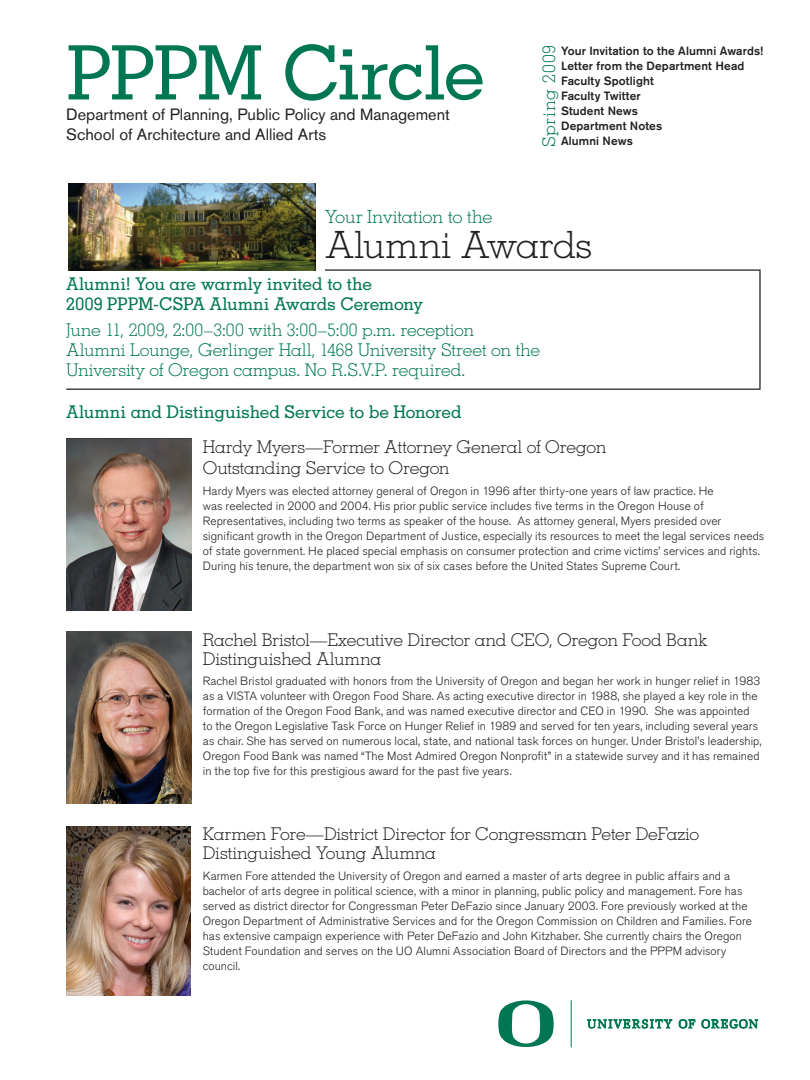
<style>
.page{position:relative;width:810px;height:1080px;background:#fff}
.page>*{position:absolute;margin:0;border:0;box-sizing:border-box;transform-origin:0 0}
.t1{font:500 75px "Memphis";letter-spacing:-.03em;color:#007752}
.t2{font:300 37.5px "Memphis";letter-spacing:-.01em;color:#231f20}
.t3{font:300 18.12px "Memphis";letter-spacing:-.025em;color:#007752}
.Body{font:300 17.5px/19px "Memphis";letter-spacing:-.01em;color:#231f20}
.t4{font:300 17.5px "Memphis";letter-spacing:-.01em;color:#007752}
.t5{font:500 17.5px "Memphis";letter-spacing:-.015em;color:#007752}
.t6{font:300 17.5px "Memphis";letter-spacing:.05em;color:#007752}
.t7{font:16.25px "Akzidenz Grotesk BQ";color:#231f20}
.t8{font:300 11.88px/15px "Akzidenz Grotesk BQ";letter-spacing:.005em;color:#231f20}
.Body-2{font:500 11.88px "Akzidenz Grotesk BQ";letter-spacing:.01em;color:#231f20}
</style>
<div class="page">
<hr style="left:325px;top:269px;width:435px;height:2px;background:#231f20">
<svg style="left:587px;top:1019px;width:85px;height:9px"></svg>
<svg style="left:679px;top:1019px;width:16px;height:9px"></svg>
<svg style="left:702px;top:1019px;width:56px;height:9px"></svg>
<hr style="left:571px;top:1000px;width:1px;height:47px;background:#007752">
<svg style="left:498px;top:1000px;width:56px;height:47px"></svg>
<img style="left:67px;top:439px;width:125px;height:172px">
<img style="left:66px;top:826px;width:124px;height:169px">
<img style="left:67px;top:632px;width:125px;height:172px">
<hr style="left:66px;top:389px;width:694px;height:1px;background:#231f20">
<hr style="left:759px;top:269px;width:2px;height:121px;background:#231f20">
<img style="left:68px;top:183px;width:248px;height:88px">
<p class="t1" style="left:66px;top:27px;width:421px">PPPM Circle</p>
<p class="t7" style="left:66px;top:105px;width:385px">Department of Planning, Public Policy and Management</p>
<p class="t7" style="left:66px;top:124px;width:262px">School of Architecture and Allied Arts</p>
<p class="t6" style="left:538px;top:147px;width:104px;rotate:-90deg">Spring 2009</p>
<p class="Body-2" style="left:561px;top:44px;width:204px">Your Invitation to the Alumni Awards!</p>
<p class="Body-2" style="left:561px;top:59px;width:185px">Letter from the Department Head</p>
<p class="Body-2" style="left:561px;top:74px;width:94px">Faculty Spotlight</p>
<p class="Body-2" style="left:561px;top:89px;width:81px">Faculty Twitter</p>
<p class="Body-2" style="left:561px;top:104px;width:78px">Student News</p>
<p class="Body-2" style="left:561px;top:119px;width:103px">Department Notes</p>
<p class="Body-2" style="left:561px;top:134px;width:73px">Alumni News</p>
<p class="t3" style="left:325px;top:206px;width:169px">Your Invitation to the</p>
<p class="t2" style="left:325px;top:222px;width:269px">Alumni Awards</p>
<p class="t5" style="left:66px;top:273px;width:307px">Alumni! You are warmly invited to the</p>
<p class="t5" style="left:66px;top:293px;width:359px">2009 PPPM-CSPA Alumni Awards Ceremony</p>
<p class="t4" style="left:66px;top:319px;width:409px">June 11, 2009, 2:00–3:00 with 3:00–5:00 p.m. reception</p>
<p class="t4" style="left:66px;top:339px;width:476px">Alumni Lounge, Gerlinger Hall, 1468 University Street on the</p>
<p class="t4" style="left:66px;top:359px;width:401px">University of Oregon campus. No R.S.V.P. required.</p>
<p class="t5" style="left:66px;top:401px;width:397px">Alumni and Distinguished Service to be Honored</p>
<p class="Body" style="left:203px;top:436px;width:405px">Hardy Myers—Former Attorney General of Oregon</p>
<p class="Body" style="left:203px;top:458px;width:248px">Outstanding Service to Oregon</p>
<p class="t8" style="left:203px;top:484px;width:563px">Hardy Myers was elected attorney general of Oregon in 1996 after thirty-one years of law practice. He<br>was reelected in 2000 and 2004. His prior public service includes five terms in the Oregon House of Representatives, including two terms as speaker of the house. As attorney general, Myers presided over significant growth in the Oregon Department of Justice, especially its resources to meet the legal services needs of state government. He placed special emphasis on consumer protection and crime victims’ services and rights.<br>During his tenure, the department won six of six cases before the United States Supreme Court.</p>
<p class="Body" style="left:203px;top:629px;width:506px">Rachel Bristol—Executive Director and CEO, Oregon Food Bank<br>Distinguished Alumna</p>
<p class="t8" style="left:203px;top:674px;width:560px">Rachel Bristol graduated with honors from the University of Oregon and began her work in hunger relief in 1983 as a VISTA volunteer with Oregon Food Share. As acting executive director in 1988, she played a key role in the formation of the Oregon Food Bank, and was named executive director and CEO in 1990. She was appointed to the Oregon Legislative Task Force on Hunger Relief in 1989 and served for ten years, including several years as chair. She has served on numerous local, state, and national task forces on hunger. Under Bristol’s leadership, Oregon Food Bank was named “The Most Admired Oregon Nonprofit” in a statewide survey and it has remained in the top five for this prestigious award for the past five years.</p>
<p class="Body" style="left:203px;top:824px;width:498px">Karmen Fore—District Director for Congressman Peter DeFazio<br>Distinguished Young Alumna</p>
<p class="t8" style="left:203px;top:868px;width:551px">Karmen Fore attended the University of Oregon and earned a master of arts degree in public affairs and a bachelor of arts degree in political science, with a minor in planning, public policy and management. Fore has served as district director for Congressman Peter DeFazio since January 2003. Fore previously worked at the Oregon Department of Administrative Services and for the Oregon Commission on Children and Families. Fore has extensive campaign experience with Peter DeFazio and John Kitzhaber. She currently chairs the Oregon Student Foundation and serves on the UO Alumni Association Board of Directors and the PPPM advisory council.</p>
</div>
